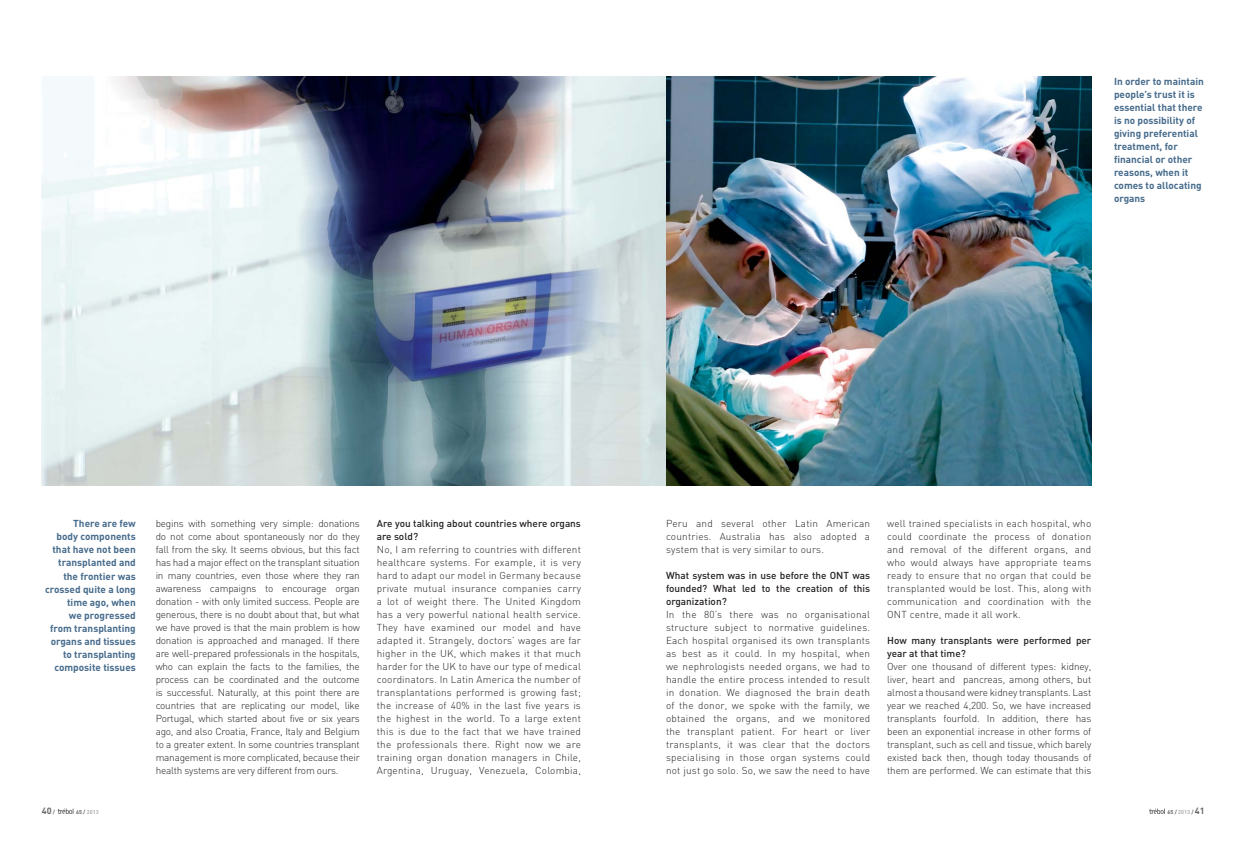
<style>
.page{position:relative;width:1247px;height:842px;background:#fff}
.page>*{position:absolute;margin:0;border:0;box-sizing:border-box;transform-origin:0 0}
.t1{font:300 10px/13px "DIN";letter-spacing:.02em;color:#231f20;text-align:justify}
.t2{font:700 10px/13px "DIN";color:#466b8c;text-align:right}
.t3{font:500 10px/13px "DIN";color:#231f20}
.t4{font:700 9px "DIN";color:#67686b}
.t5{font:700 5.5px "DIN";color:#67686b}
.t6{font:700 5.5px "DIN";color:#aeb0b3}
.s1{font-size:5.5px}
.s2{color:#67686b}
.s3{color:#aeb0b3}
.s4{font-size:9px}
</style>
<div class="page">
<svg style="left:58px;top:808px;width:16px;height:6px"></svg>
<svg style="left:1149px;top:808px;width:16px;height:6px"></svg>
<img style="left:42px;top:76px;width:1049px;height:409px">
<p class="t2" style="left:1114px;top:76px;width:91px;text-align:left">In order to maintain people’s trust it is essential that there is no possibility of giving preferential treatment, for financial or other reasons, when it comes to allocating organs</p>
<p class="t2" style="left:45px;top:518px;width:92px">There are few<br>body components that have not been transplanted and the frontier was crossed quite a long time ago, when<br>we progressed from transplanting organs and tissues to transplanting composite tissues</p>
<p class="t1" style="left:156px;top:518px;width:206px">begins with something very simple: donations do not come about spontaneously nor do they fall from the sky. It seems obvious, but this fact has had a major effect on the transplant situation in many countries, even those where they ran awareness campaigns to encourage organ donation - with only limited success. People are generous, there is no doubt about that, but what we have proved is that the main problem is how donation is approached and managed. If there are well-prepared professionals in the hospitals, who can explain the facts to the families, the process can be coordinated and the outcome is successful. Naturally, at this point there are countries that are replicating our model, like Portugal, which started about five or six years ago, and also Croatia, France, Italy and Belgium to a greater extent. In some countries transplant management is more complicated, because their health systems are very different from ours.</p>
<p class="t3" style="left:377px;top:518px;width:206px">Are you talking about countries where organs are sold?</p>
<p class="t1" style="left:377px;top:544px;width:206px">No, I am referring to countries with different healthcare systems. For example, it is very hard to adapt our model in Germany because private mutual insurance companies carry a lot of weight there. The United Kingdom has a very powerful national health service.<br>They have examined our model and have adapted it. Strangely, doctors’ wages are far higher in the UK, which makes it that much harder for the UK to have our type of medical coordinators. In Latin America the number of transplantations performed is growing fast; the increase of 40% in the last five years is the highest in the world. To a large extent this is due to the fact that we have trained the professionals there. Right now we are training organ donation managers in Chile, Argentina, Uruguay, Venezuela, Colombia,</p>
<p class="t1" style="left:666px;top:518px;width:206px">Peru and several other Latin American countries. Australia has also adopted a system that is very similar to ours.</p>
<p class="t3" style="left:666px;top:570px;width:206px;text-align:justify">What system was in use before the ONT was founded? What led to the creation of this organization?</p>
<p class="t1" style="left:666px;top:609px;width:206px">In the 80’s there was no organisational structure subject to normative guidelines.<br>Each hospital organised its own transplants as best as it could. In my hospital, when we nephrologists needed organs, we had to handle the entire process intended to result in donation. We diagnosed the brain death of the donor, we spoke with the family, we obtained the organs, and we monitored the transplant patient. For heart or liver transplants, it was clear that the doctors specialising in those organ systems could not just go solo. So, we saw the need to have</p>
<p class="t1" style="left:887px;top:518px;width:206px">well trained specialists in each hospital, who could coordinate the process of donation and removal of the different organs, and who would always have appropriate teams ready to ensure that no organ that could be transplanted would be lost. This, along with communication and coordination with the ONT centre, made it all work.</p>
<p class="t3" style="left:887px;top:635px;width:206px">How many transplants were performed per year at that time?</p>
<p class="t1" style="left:887px;top:661px;width:206px">Over one thousand of different types: kidney, liver, heart and pancreas, among others, but almost a thousand were kidney transplants. Last year we reached 4,200. So, we have increased transplants fourfold. In addition, there has been an exponential increase in other forms of transplant, such as cell and tissue, which barely existed back then, though today thousands of them are performed. We can estimate that this</p>
<p class="t4" style="left:42px;top:807px;width:15px">40 <span class="s1">/</span></p>
<p class="t6" style="left:76px;top:809px;width:24px"><span class="s2">65 /</span> 2013</p>
<p class="t5" style="left:1167px;top:809px;width:39px">65 / <span class="s3">2013</span> / <span class="s4">41</span></p>
</div>
